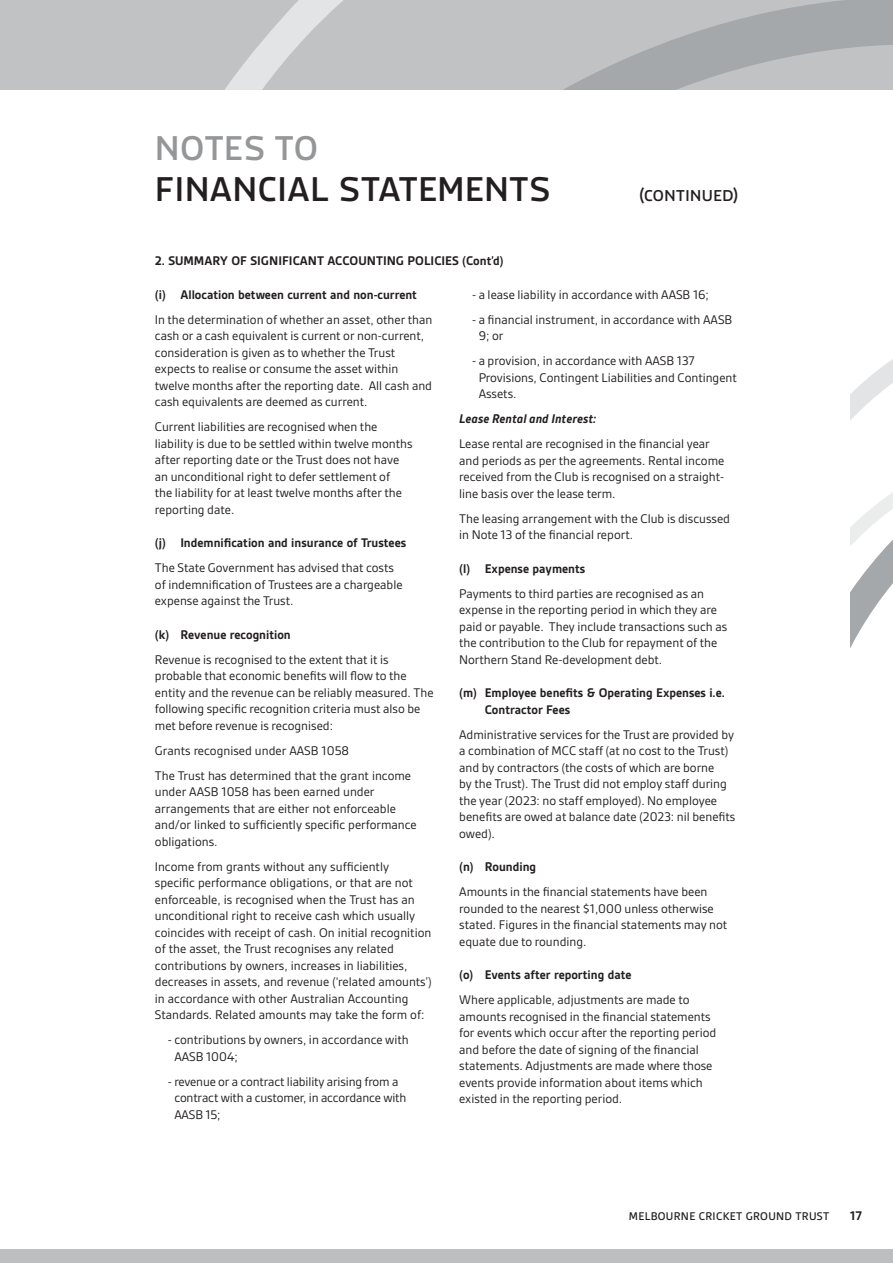
<style>
.page{position:relative;width:893px;height:1263px;background:#fff}
.page>*{position:absolute;margin:0;border:0;box-sizing:border-box;transform-origin:0 0}
.PAGE_TITLES{font:500 36px/40.5px "Macho Modular";letter-spacing:.015em;color:#231f20}
.PAGE_TITLES-2{font:500 16.5px "Macho Modular";letter-spacing:.02em;color:#231f20}
.normal_text{font:13.5px/16.5px "Gesta";color:#231f20}
.Financials_sub_heads{font:700 13.5px/16.5px "Gesta";color:#231f20}
.normal_text-2{font:italic 700 13.5px "Gesta";color:#231f20}
.t1{font:500 12px "Gesta";letter-spacing:.025em;color:#231f20}
.s1{color:#949698}
</style>
<div class="page">
<div style="left:0;top:1249px;width:893px;height:14px;background:#bcbec0"></div>
<svg style="left:850px;top:359px;width:43px;height:289px"></svg>
<div style="left:0;top:0;width:893px;height:89px;background:#c0c2c4"></div>
<svg style="left:225px;top:51px;width:29px;height:38px"></svg>
<svg style="left:254px;top:0;width:639px;height:89px"></svg>
<p class="PAGE_TITLES" style="left:155px;top:128px;width:397px"><span class="s1">NOTES TO<br></span>FINANCIAL STATEMENTS</p>
<p class="PAGE_TITLES-2" style="left:639px;top:186px;width:100px">(CONTINUED)</p>
<p class="Financials_sub_heads" style="left:155px;top:252px;width:350px">2. SUMMARY OF SIGNIFICANT ACCOUNTING POLICIES (Cont’d)</p>
<p class="Financials_sub_heads" style="left:155px;top:286px;width:264px">(i) Allocation between current and non-current</p>
<p class="normal_text" style="left:155px;top:311px;width:279px">In the determination of whether an asset, other than cash or a cash equivalent is current or non-current, consideration is given as to whether the Trust expects to realise or consume the asset within twelve months after the reporting date. All cash and cash equivalents are deemed as current.</p>
<p class="normal_text" style="left:155px;top:418px;width:259px">Current liabilities are recognised when the liability is due to be settled within twelve months after reporting date or the Trust does not have an unconditional right to defer settlement of<br>the liability for at least twelve months after the reporting date.</p>
<p class="Financials_sub_heads" style="left:155px;top:534px;width:253px">(j) Indemnification and insurance of Trustees</p>
<p class="normal_text" style="left:155px;top:559px;width:249px">The State Government has advised that costs of indemnification of Trustees are a chargeable expense against the Trust.</p>
<p class="Financials_sub_heads" style="left:155px;top:626px;width:137px">(k) Revenue recognition</p>
<p class="normal_text" style="left:155px;top:651px;width:280px">Revenue is recognised to the extent that it is probable that economic benefits will flow to the entity and the revenue can be reliably measured. The following specific recognition criteria must also be met before revenue is recognised:</p>
<p class="normal_text" style="left:155px;top:742px;width:196px">Grants recognised under AASB 1058</p>
<p class="normal_text" style="left:155px;top:767px;width:263px">The Trust has determined that the grant income under AASB 1058 has been earned under arrangements that are either not enforceable and/or linked to sufficiently specific performance obligations.</p>
<p class="normal_text" style="left:155px;top:858px;width:278px">Income from grants without any sufficiently specific performance obligations, or that are not enforceable, is recognised when the Trust has an unconditional right to receive cash which usually coincides with receipt of cash. On initial recognition of the asset, the Trust recognises any related contributions by owners, increases in liabilities, decreases in assets, and revenue (‘related amounts’) in accordance with other Australian Accounting Standards. Related amounts may take the form of:</p>
<p class="normal_text" style="left:174px;top:1031px;width:236px;text-indent:-7px">- contributions by owners, in accordance with<br>AASB 1004;</p>
<p class="normal_text" style="left:174px;top:1073px;width:234px;text-indent:-7px">- revenue or a contract liability arising from a contract with a customer, in accordance with<br>AASB 15;</p>
<p class="normal_text" style="left:472px;top:286px;width:238px">- a lease liability in accordance with AASB 16;</p>
<p class="normal_text" style="left:479px;top:311px;width:255px;text-indent:-7px">- a financial instrument, in accordance with AASB<br>9; or</p>
<p class="normal_text" style="left:479px;top:352px;width:260px;text-indent:-7px">- a provision, in accordance with AASB 137<br>Provisions, Contingent Liabilities and Contingent<br>Assets.</p>
<p class="normal_text-2" style="left:459px;top:411px;width:139px">Lease Rental and Interest:</p>
<p class="normal_text" style="left:459px;top:435px;width:267px">Lease rental are recognised in the financial year and periods as per the agreements. Rental income received from the Club is recognised on a straight&shy;line basis over the lease term.</p>
<p class="normal_text" style="left:459px;top:510px;width:272px">The leasing arrangement with the Club is discussed in Note 13 of the financial report.</p>
<p class="Financials_sub_heads" style="left:459px;top:560px;width:127px">(l) Expense payments</p>
<p class="normal_text" style="left:459px;top:585px;width:269px">Payments to third parties are recognised as an expense in the reporting period in which they are paid or payable. They include transactions such as the contribution to the Club for repayment of the Northern Stand Re-development debt.</p>
<p class="Financials_sub_heads" style="left:485px;top:684px;width:242px;text-indent:-26px">(m) Employee benefits &amp; Operating Expenses i.e.<br>Contractor Fees</p>
<p class="normal_text" style="left:459px;top:726px;width:278px">Administrative services for the Trust are provided by a combination of MCC staff (at no cost to the Trust) and by contractors (the costs of which are borne<br>by the Trust). The Trust did not employ staff during the year (2023: no staff employed). No employee benefits are owed at balance date (2023: nil benefits owed).</p>
<p class="Financials_sub_heads" style="left:459px;top:858px;width:78px">(n) Rounding</p>
<p class="normal_text" style="left:459px;top:883px;width:270px">Amounts in the financial statements have been rounded to the nearest $1,000 unless otherwise stated. Figures in the financial statements may not equate due to rounding.</p>
<p class="Financials_sub_heads" style="left:459px;top:966px;width:174px">(o) Events after reporting date</p>
<p class="normal_text" style="left:459px;top:991px;width:259px">Where applicable, adjustments are made to amounts recognised in the financial statements for events which occur after the reporting period and before the date of signing of the financial statements. Adjustments are made where those events provide information about items which existed in the reporting period.</p>
<p class="t1" style="left:629px;top:1210px;width:202px">MELBOURNE CRICKET GROUND TRUST</p>
<p class="Financials_sub_heads" style="left:850px;top:1208px;width:13px">17</p>
</div>
